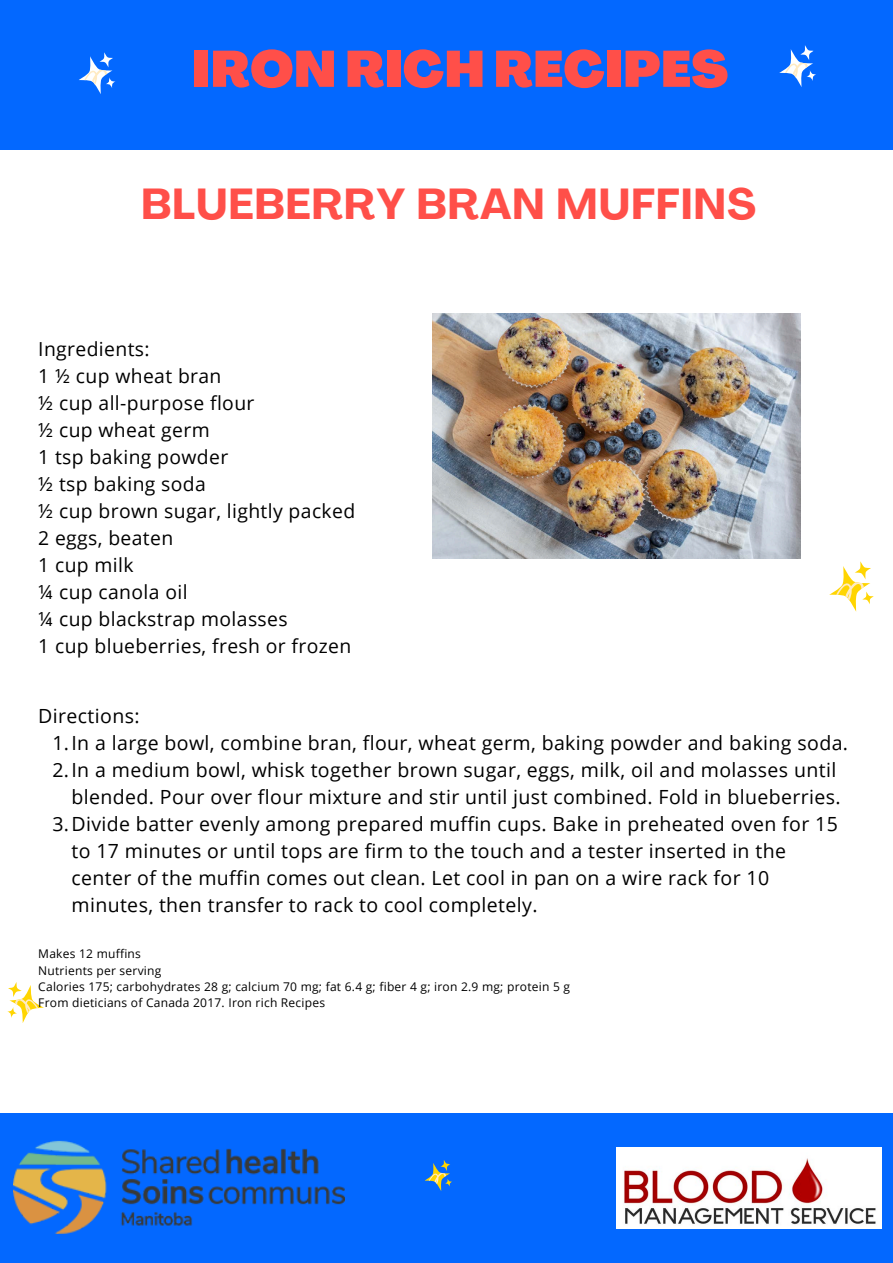
<style>
.page{position:relative;width:893px;height:1263px;background:#fff}
.page>*{position:absolute;margin:0;border:0;box-sizing:border-box;transform-origin:0 0}
.t1{font:900 50.25px "Agrandir";color:#ff4f49}
.t2{font:700 42.83px "Agrandir";letter-spacing:.02em;color:#ff4f49}
.t3{font:19.5px/27px "Open Sans";letter-spacing:.02em;color:#000;text-align:right}
.t4{font:19.35px/27px "Open Sans";letter-spacing:.02em;color:#000}
.t5{font:12px "Open Sans";letter-spacing:.02em;color:#000}
</style>
<div class="page">
<div style="left:0;top:1113px;width:893px;height:150px;background:#0368ff"></div>
<svg style="left:829px;top:561px;width:45px;height:51px"></svg>
<svg style="left:425px;top:1160px;width:27px;height:31px"></svg>
<svg style="left:7px;top:982px;width:37px;height:41px"></svg>
<div style="left:0;top:0;width:893px;height:150px;background:#0368ff"></div>
<svg style="left:79px;top:52px;width:37px;height:42px"></svg>
<svg style="left:779px;top:45px;width:37px;height:42px"></svg>
<img style="left:14px;top:1140px;width:330px;height:94px">
<img style="left:617px;top:1147px;width:264px;height:82px">
<img style="left:433px;top:313px;width:368px;height:246px">
<h2 class="t1" style="left:192px;top:49px;width:537px">IRON RICH RECIPES</h2>
<h3 class="t2" style="left:141px;top:187px;width:616px">BLUEBERRY BRAN MUFFINS</h3>
<p class="t4" style="left:38px;top:335px;width:318px">Ingredients:<br>1 ½ cup wheat bran<br>½ cup all-purpose flour<br>½ cup wheat germ<br>1 tsp baking powder<br>½ tsp baking soda<br>½ cup brown sugar, lightly packed<br>2 eggs, beaten<br>1 cup milk<br>¼ cup canola oil<br>¼ cup blackstrap molasses<br>1 cup blueberries, fresh or frozen</p>
<p class="t3" style="left:38px;top:702px;width:103px">Directions:</p>
<h3 class="t3" style="left:52px;top:729px;width:797px">1.In a large bowl, combine bran, flour, wheat germ, baking powder and baking soda.</h3>
<p class="t3" style="left:52px;top:756px;width:790px">2.In a medium bowl, whisk together brown sugar, eggs, milk, oil and molasses until blended. Pour over flour mixture and stir until just combined. Fold in blueberries.</p>
<p class="t3" style="left:71px;top:810px;width:768px;text-align:left;text-indent:-19px">3.Divide batter evenly among prepared muffin cups. Bake in preheated oven for 15 to 17 minutes or until tops are firm to the touch and a tester inserted in the center of the muffin comes out clean. Let cool in pan on a wire rack for 10 minutes, then transfer to rack to cool completely.</p>
<p class="t5" style="left:38px;top:945px;width:104px">Makes 12 muffins</p>
<p class="t5" style="left:38px;top:962px;width:125px">Nutrients per serving</p>
<p class="t5" style="left:38px;top:978px;width:533px">Calories 175; carbohydrates 28 g; calcium 70 mg; fat 6.4 g; fiber 4 g; iron 2.9 mg; protein 5 g</p>
<p class="t5" style="left:38px;top:994px;width:288px">From dieticians of Canada 2017. Iron rich Recipes</p>
</div>
